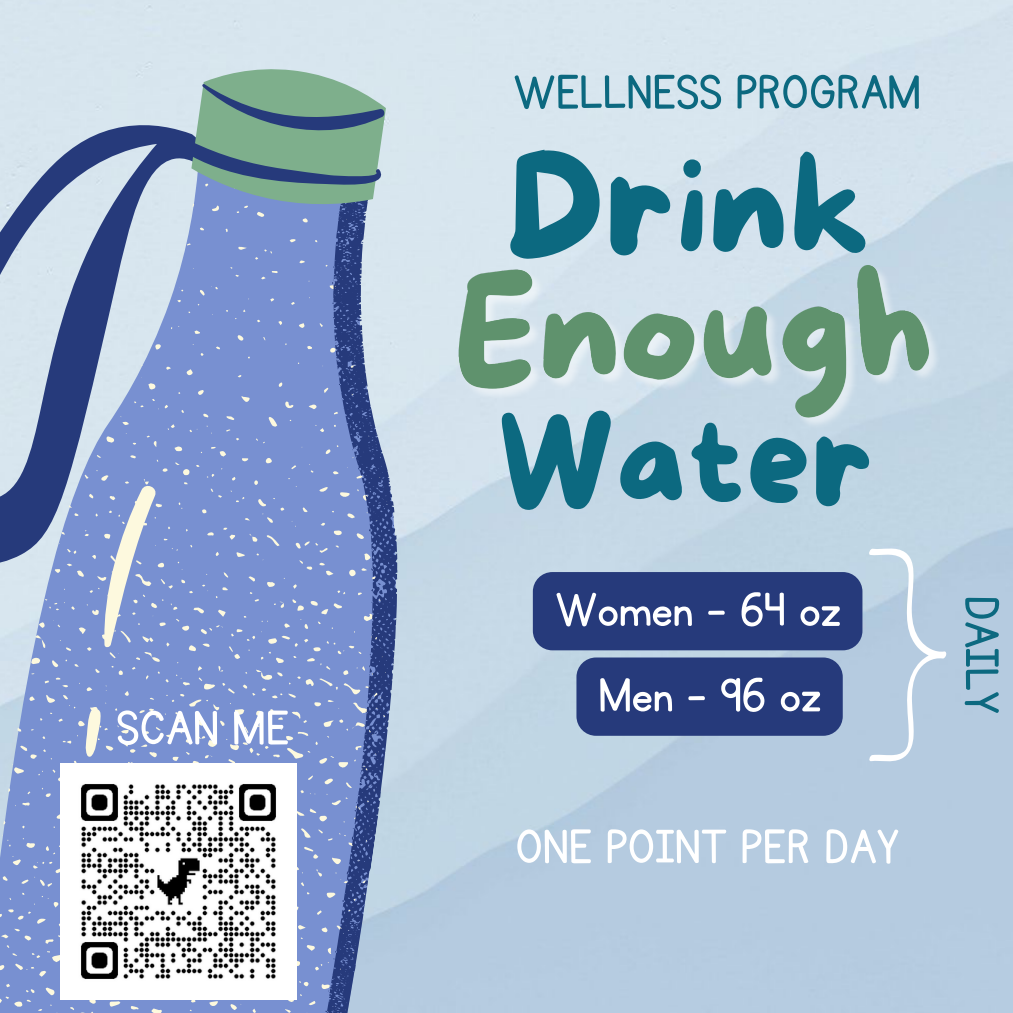
<style>
.page{position:relative;width:1013px;height:1013px;background:#fff}
.page>*{position:absolute;margin:0;border:0;box-sizing:border-box;transform-origin:0 0}
.t1{font:144.25px "More Sugar";color:#0c6980}
.t2{font:127.88px "More Sugar";color:#0c6980}
.t3{font:55px/85.4px "KG Primary Penmanship";color:#fff;text-align:center}
.t4{font:55px "KG Primary Penmanship";color:#0c6980}
</style>
<div class="page">
<img style="left:0;top:0;width:1012px;height:1012px">
<svg style="left:0;top:93px;width:175px;height:60px;background:#b3c2d6"></svg>
<svg style="left:0;top:157px;width:465px;height:855px;background:#90a5d0"></svg>
<svg style="left:175px;top:57px;width:228px;height:158px;background:#8bacac"></svg>
<svg style="left:79px;top:478px;width:80px;height:283px;background:#8ca0d3"></svg>
<svg style="left:867px;top:545px;width:80px;height:218px;background:#bdd1e3"></svg>
<img style="left:60px;top:763px;width:237px;height:236px">
<img style="left:451px;top:247px;width:499px;height:197px">
<div style="left:533px;top:572px;width:329px;height:78px;background:#263a7b;border-radius:20px"></div>
<div style="left:576px;top:657px;width:266px;height:78px;background:#263a7b;border-radius:20px"></div>
<p class="t3" style="left:116px;top:686px;width:174px">SCAN ME</p>
<p class="t4" style="left:513px;top:65px;width:409px">WELLNESS PROGRAM</p>
<h1 class="t1" style="left:505px;top:127px;width:367px">Drink</h1>
<h2 class="t2" style="left:497px;top:392px;width:378px">Water</h2>
<p class="t3" style="left:555px;top:568px;width:287px">Women - 64 oz<br>Men - 96 oz</p>
<p class="t4" style="left:1008px;top:595px;width:120px;rotate:90deg">DAILY</p>
<p class="t3" style="left:515px;top:805px;width:385px">ONE POINT PER DAY</p>
</div>
